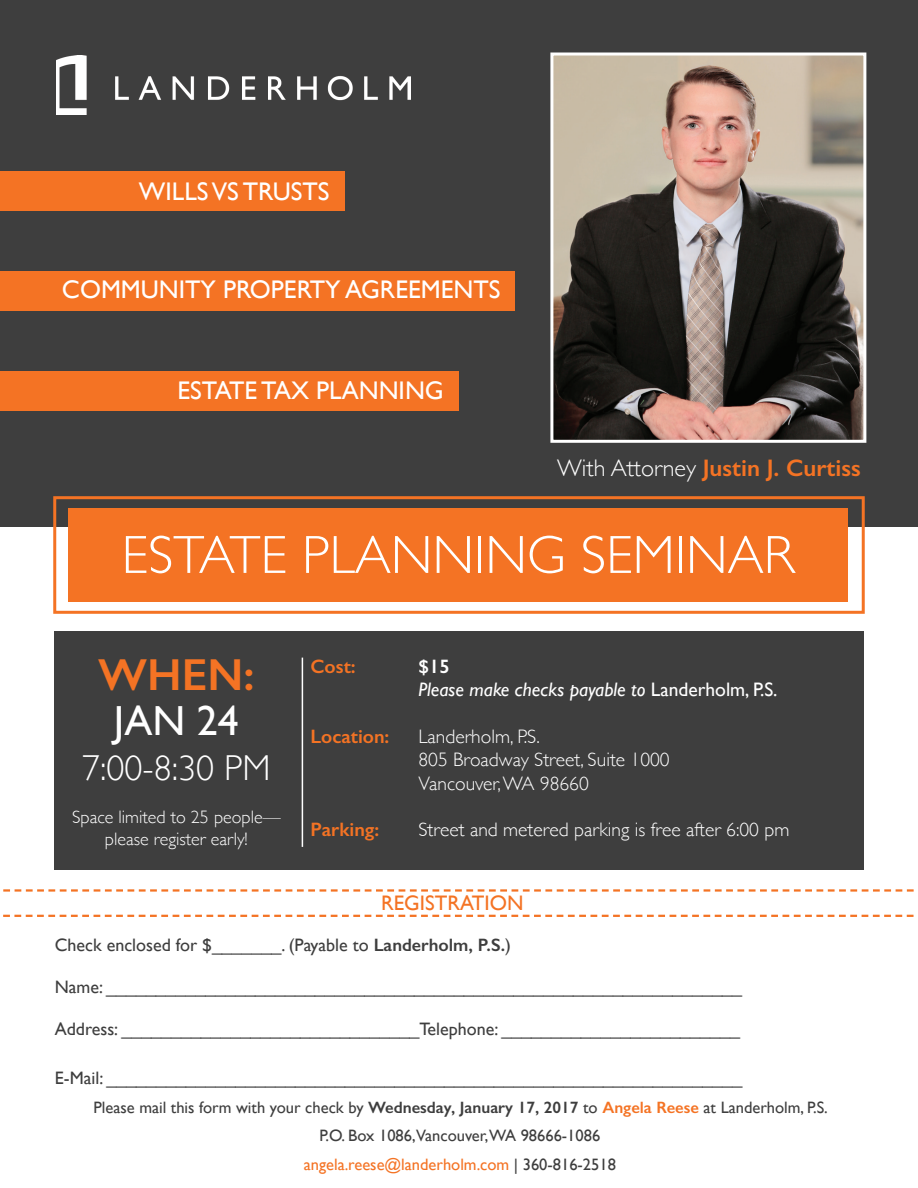
<style>
.page{position:relative;width:918px;height:1188px;background:#fff}
.page>*{position:absolute;margin:0;border:0;box-sizing:border-box;transform-origin:0 0}
.t1{font:300 54px "Gill Sans";color:#fff}
.t2{font:600 45px "Gill Sans";color:#f47324}
.t3{font:42px "Gill Sans";color:#fff}
.t4{font:300 36px "Gill Sans";color:#fff}
.t5{font:25.5px "Gill Sans";color:#fff}
.t6{font:600 24px "Gill Sans";color:#f47324}
.t7{font:21px "Gill Sans";color:#f47324}
.t8{font:300 19.5px/23.4px "Gill Sans";color:#fff}
.t9{font:italic 19.5px/23.4px "Gill Sans";color:#fff}
.t10{font:600 19.5px "Gill Sans";color:#f47324}
.t11{font:18px "Gill Sans";color:#3e3e3e}
.t12{font:300 18px/21.6px "Gill Sans";color:#fff;text-align:center}
.t13{font:16.5px/28.5px "Gill Sans";color:#3e3e3e;text-align:center}
.s1{font-weight:300;color:#fff}
.s2{font-weight:600;font-style:normal}
.s3{font-style:normal}
.s4{font-weight:600}
.s5{font-weight:600;color:#f47324}
.s6{color:#f47324}
</style>
<div class="page">
<div style="left:0;top:0;width:918px;height:526px;background:#3e3e3e"></div>
<div style="left:53px;top:496px;width:812px;height:118px;border:3px solid #f47324"></div>
<div style="left:68px;top:509px;width:780px;height:93px;background:#f47324"></div>
<div style="left:0;top:271px;width:515px;height:40px;background:#f47324"></div>
<img style="left:56px;top:56px;width:355px;height:58px">
<div style="left:54px;top:632px;width:810px;height:238px;background:#3e3e3e"></div>
<svg style="left:3px;top:889px;width:911px;height:28px"></svg>
<div style="left:0;top:171px;width:345px;height:39px;background:#f47324"></div>
<div style="left:0;top:371px;width:458px;height:40px;background:#f47324"></div>
<hr style="left:302px;top:658px;width:1px;height:189px;background:#fff">
<img style="left:554px;top:56px;width:308px;height:383px">
<div style="left:550px;top:52px;width:316px;height:391px;border:3px solid #fff"></div>
<h3 class="t5" style="left:139px;top:176px;width:192px">WILLS VS TRUSTS</h3>
<h3 class="t5" style="left:62px;top:274px;width:440px">COMMUNITY PROPERTY AGREEMENTS</h3>
<h3 class="t5" style="left:178px;top:376px;width:268px">ESTATE TAX PLANNING</h3>
<h3 class="t6" style="left:557px;top:453px;width:305px"><span class="s1">With Attorney</span> Justin J. Curtiss</h3>
<h1 class="t1" style="left:122px;top:513px;width:675px">ESTATE PLANNING SEMINAR</h1>
<h2 class="t2" style="left:98px;top:648px;width:158px">WHEN:</h2>
<h3 class="t3" style="left:114px;top:696px;width:126px">JAN 24</h3>
<h3 class="t4" style="left:82px;top:740px;width:190px">7:00-8:30 PM</h3>
<p class="t12" style="left:72px;top:806px;width:210px">Space limited to 25 people— please register early!</p>
<p class="t10" style="left:310px;top:654px;width:47px">Cost:</p>
<p class="t9" style="left:418px;top:654px;width:361px"><span class="s2">$15<br></span>Please make checks payable to <span class="s3">Landerholm, P.S.</span></p>
<p class="t10" style="left:310px;top:724px;width:80px">Location:</p>
<p class="t8" style="left:419px;top:724px;width:253px">Landerholm, P.S.<br>805 Broadway Street, Suite 1000<br>Vancouver, WA 98660</p>
<p class="t10" style="left:311px;top:818px;width:70px">Parking:</p>
<p class="t8" style="left:419px;top:817px;width:372px">Street and metered parking is free after 6:00 pm</p>
<p class="t7" style="left:381px;top:891px;width:144px">REGISTRATION</p>
<p class="t11" style="left:55px;top:934px;width:458px">Check enclosed for $_______. (Payable to <span class="s4">Landerholm, P.S.</span>)</p>
<p class="t11" style="left:55px;top:976px;width:689px">Name: ________________________________________________________________</p>
<p class="t11" style="left:55px;top:1018px;width:687px">Address: ______________________________Telephone: ________________________</p>
<p class="t11" style="left:55px;top:1068px;width:689px">E-Mail: ________________________________________________________________</p>
<p class="t13" style="left:94px;top:1093px;width:736px">Please mail this form with your check by <span class="s4">Wednesday, January 17, 2017</span> to <span class="s5">Angela Reese</span> at Landerholm, P.S.<br>P.O. Box 1086,Vancouver,WA 98666-1086<br><span class="s6">angela.reese@landerholm.com</span> | 360-816-2518</p>
</div>
